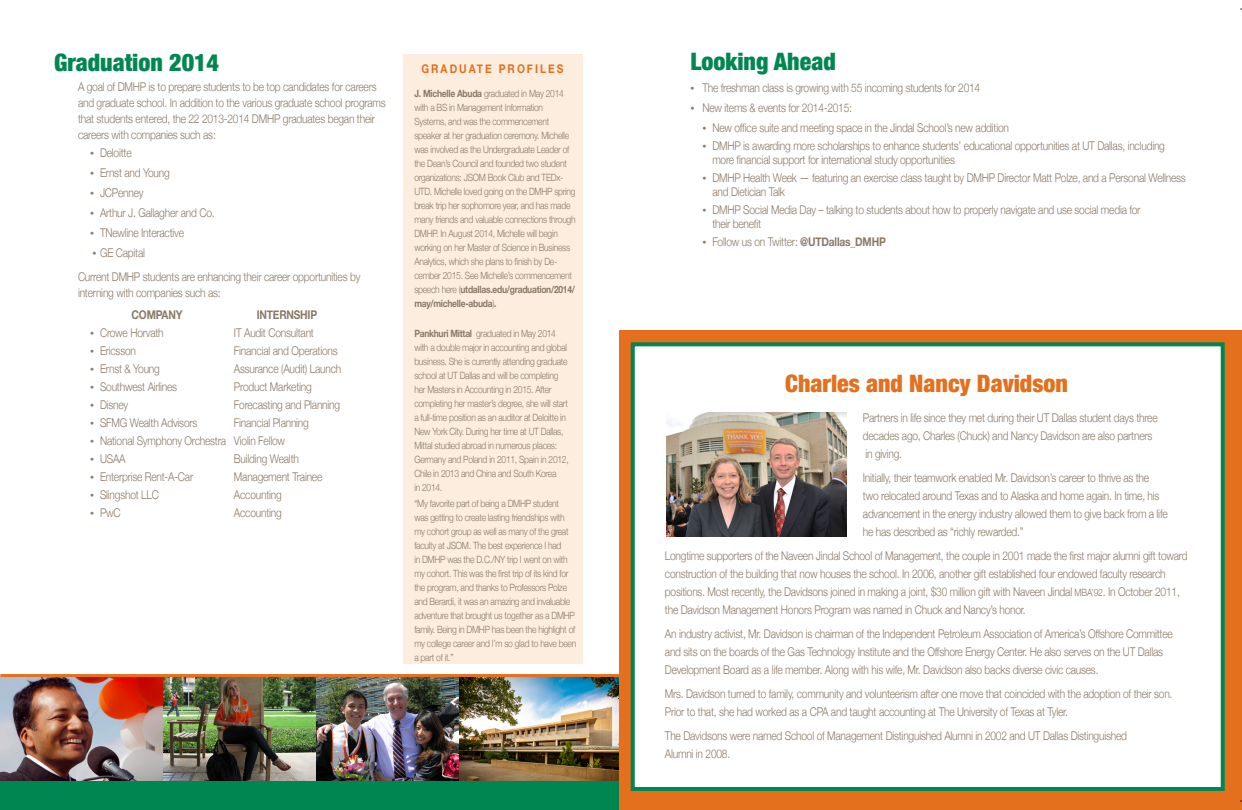
<style>
.page{position:relative;width:1242px;height:810px;background:#fff}
.page>*{position:absolute;margin:0;border:0;box-sizing:border-box;transform-origin:0 0}
.t1{font:900 condensed 24px "Helvetica Neue";color:#008751}
.t2{font:900 condensed 24px "Helvetica Neue";color:#e4701e}
.t3{font:300 12px/18px "Helvetica Neue";letter-spacing:-.02em;color:#8a7966;scale:.85 1}
.t4{font:700 12px "Helvetica Neue";letter-spacing:-.02em;color:#8a7966;scale:.85 1}
.t5{font:700 12px "Helvetica Neue";letter-spacing:.2em;color:#e4701e;scale:.85 1}
.t6{font:300 10px/14px "Helvetica Neue";letter-spacing:-.03em;color:#8a7966;scale:.85 1}
.s1{font-size:8px}
.s2{font-weight:700}
.s3{font-size:10px}
</style>
<div class="page">
<img style="left:315px;top:677px;width:305px;height:104px">
<img style="left:162px;top:677px;width:153px;height:104px">
<img style="left:0;top:677px;width:162px;height:104px">
<div style="left:0;top:781px;width:621px;height:29px;background:#008751"></div>
<div style="left:404px;top:54px;width:179px;height:609px;background:#fceddf"></div>
<div style="left:620px;top:330px;width:622px;height:480px;background:#e4701e"></div>
<div style="left:631px;top:342px;width:594px;height:449px;background:#fff;border:4px solid #008751"></div>
<img style="left:666px;top:413px;width:180px;height:123px">
<hr style="left:0;top:674px;width:621px;height:3px;background:#e4701e">
<p class="t1" style="left:54px;top:43px;width:167px">Graduation 2014</p>
<p class="t3" style="left:78px;top:78px;width:364px;line-height:16px">A goal of DMHP is to prepare students to be top candidates for careers and graduate school. In addition to the various graduate school programs that students entered, the 22 2013-2014 DMHP graduates began their careers with companies such as:</p>
<p class="t3" style="left:90px;top:143px;width:50px"><span class="s1">•</span> Deloitte</p>
<p class="t3" style="left:90px;top:163px;width:95px"><span class="s1">•</span> Ernst and Young</p>
<p class="t3" style="left:90px;top:183px;width:64px"><span class="s1">•</span> JCPenney</p>
<p class="t3" style="left:90px;top:203px;width:148px"><span class="s1">•</span> Arthur J. Gallagher and Co.</p>
<p class="t3" style="left:90px;top:223px;width:112px"><span class="s1">•</span> TNewline Interactive</p>
<p class="t3" style="left:93px;top:243px;width:63px"><span class="s1">•</span> GE Capital</p>
<p class="t3" style="left:78px;top:268px;width:334px;line-height:16px">Current DMHP students are enhancing their career opportunities by interning with companies such as:</p>
<p class="t4" style="left:132px;top:304px;width:61px">COMPANY</p>
<p class="t4" style="left:257px;top:304px;width:73px">INTERNSHIP</p>
<p class="t3" style="left:90px;top:323px;width:88px"><span class="s1">•</span> Crowe Horvath</p>
<p class="t3" style="left:234px;top:323px;width:96px">IT Audit Consultant</p>
<p class="t3" style="left:90px;top:341px;width:56px"><span class="s1">•</span> Ericsson</p>
<p class="t3" style="left:234px;top:341px;width:124px">Financial and Operations</p>
<p class="t3" style="left:90px;top:359px;width:84px"><span class="s1">•</span> Ernst &amp; Young</p>
<p class="t3" style="left:234px;top:359px;width:128px">Assurance (Audit) Launch</p>
<p class="t3" style="left:90px;top:377px;width:104px"><span class="s1">•</span> Southwest Airlines</p>
<p class="t3" style="left:234px;top:377px;width:93px">Product Marketing</p>
<p class="t3" style="left:90px;top:395px;width:47px"><span class="s1">•</span> Disney</p>
<p class="t3" style="left:234px;top:395px;width:126px">Forecasting and Planning</p>
<p class="t3" style="left:90px;top:413px;width:128px"><span class="s1">•</span> SFMG Wealth Advisors</p>
<p class="t3" style="left:234px;top:413px;width:90px">Financial Planning</p>
<p class="t3" style="left:90px;top:431px;width:231px"><span class="s1">•</span> National Symphony Orchestra Violin Fellow</p>
<p class="t3" style="left:90px;top:449px;width:43px"><span class="s1">•</span> USAA</p>
<p class="t3" style="left:234px;top:449px;width:78px">Building Wealth</p>
<p class="t3" style="left:90px;top:467px;width:123px"><span class="s1">•</span> Enterprise Rent-A-Car</p>
<p class="t3" style="left:234px;top:467px;width:105px">Management Trainee</p>
<p class="t3" style="left:90px;top:485px;width:83px"><span class="s1">•</span> Slingshot LLC</p>
<p class="t3" style="left:234px;top:485px;width:58px">Accounting</p>
<p class="t3" style="left:90px;top:503px;width:38px"><span class="s1">•</span> PwC</p>
<p class="t3" style="left:234px;top:503px;width:58px">Accounting</p>
<p class="t5" style="left:421px;top:58px;width:169px">GRADUATE PROFILES</p>
<p class="t1" style="left:690px;top:42px;width:147px">Looking Ahead</p>
<p class="t3" style="left:690px;top:78px;width:343px"><span class="s1">•</span> The freshman class is growing with 55 incoming students for 2014</p>
<p class="t3" style="left:690px;top:98px;width:192px"><span class="s1">•</span> New items &amp; events for 2014-2015:</p>
<p class="t3" style="left:702px;top:118px;width:362px"><span class="s1">•</span> New office suite and meeting space in the Jindal School’s new addition</p>
<p class="t3" style="left:712px;top:138px;width:534px;line-height:14px;text-indent:-10px"><span class="s1">•</span> DMHP is awarding more scholarships to enhance students’ educational opportunities at UT Dallas, including more financial support for international study opportunities</p>
<p class="t3" style="left:712px;top:170px;width:558px;line-height:14px;text-indent:-10px"><span class="s1">•</span> DMHP Health Week — featuring an exercise class taught by DMHP Director Matt Polze, and a Personal Wellness and Dietician Talk</p>
<p class="t3" style="left:712px;top:202px;width:505px;line-height:14px;text-indent:-10px"><span class="s1">•</span> DMHP Social Media Day – talking to students about how to properly navigate and use social media for their benefit</p>
<p class="t3" style="left:702px;top:232px;width:217px"><span class="s1">•</span> Follow us on Twitter: <span class="s2">@UTDallas_DMHP</span></p>
<p class="t6" style="left:414px;top:86px;width:191px"><span class="s2">J. Michelle Abuda</span> graduated in May 2014 with a BS in Management Information Systems, and was the commencement speaker at her graduation ceremony. Michelle was involved as the Undergraduate Leader of the Dean’s Council and founded two student organizations: JSOM Book Club and TEDx-UTD. Michelle loved going on the DMHP spring break trip her sophomore year, and has made many friends and valuable connections through DMHP. In August 2014, Michelle will begin working on her Master of Science in Business Analytics, which she plans to finish by De&shy;cember 2015. See Michelle’s commencement speech here (<span class="s2">utdallas.edu/graduation/2014/ may/michelle-abuda</span>)<span class="s2">.</span></p>
<p class="t6" style="left:414px;top:326px;width:183px"><span class="s2">Pankhuri Mittal</span> graduated in May 2014 with a double major in accounting and global business. She is currently attending graduate school at UT Dallas and will be completing her Masters in Accounting in 2015. After completing her master’s degree, she will start a full-time position as an auditor at Deloitte in New York City. During her time at UT Dallas, Mittal studied abroad in numerous places:<br>Germany and Poland in 2011, Spain in 2012, Chile in 2013 and China and South Korea<br>in 2014.</p>
<p class="t6" style="left:414px;top:496px;width:192px">“My favorite part of being a DMHP student<br>was getting to create lasting friendships with my cohort group as well as many of the great faculty at JSOM. The best experience I had<br>in DMHP was the D.C./NY trip I went on with my cohort. This was the first trip of its kind for the program, and thanks to Professors Polze and Berardi, it was an amazing and invaluable adventure that brought us together as a DMHP family. Being in DMHP has been the highlight of my college career and I’m so glad to have been a part of it.”</p>
<p class="t2" style="left:785px;top:363px;width:284px">Charles and Nancy Davidson</p>
<p class="t3" style="left:863px;top:408px;width:348px">Partners in life since they met during their UT Dallas student days three decades ago, Charles (Chuck) and Nancy Davidson are also partners in giving.</p>
<p class="t3" style="left:863px;top:468px;width:360px">Initially, their teamwork enabled Mr. Davidson’s career to thrive as the two relocated around Texas and to Alaska and home again. In time, his advancement in the energy industry allowed them to give back from a life he has described as “richly rewarded.”</p>
<p class="t3" style="left:665px;top:546px;width:616px">Longtime supporters of the Naveen Jindal School of Management, the couple in 2001 made the first major alumni gift toward construction of the building that now houses the school. In 2006, another gift established four endowed faculty research positions. Most recently, the Davidsons joined in making a joint, $30 million gift with Naveen Jindal <span class="s3">MBA’92</span>. In October 2011, the Davidson Management Honors Program was named in Chuck and Nancy’s honor.</p>
<p class="t3" style="left:665px;top:624px;width:599px">An industry activist, Mr. Davidson is chairman of the Independent Petroleum Association of America’s Offshore Committee and sits on the boards of the Gas Technology Institute and the Offshore Energy Center. He also serves on the UT Dallas<br>Development Board as a life member. Along with his wife, Mr. Davidson also backs diverse civic causes.</p>
<p class="t3" style="left:665px;top:684px;width:599px">Mrs. Davidson turned to family, community and volunteerism after one move that coincided with the adoption of their son.<br>Prior to that, she had worked as a CPA and taught accounting at The University of Texas at Tyler.</p>
<p class="t3" style="left:665px;top:726px;width:545px">The Davidsons were named School of Management Distinguished Alumni in 2002 and UT Dallas Distinguished<br>Alumni in 2008.</p>
</div>
